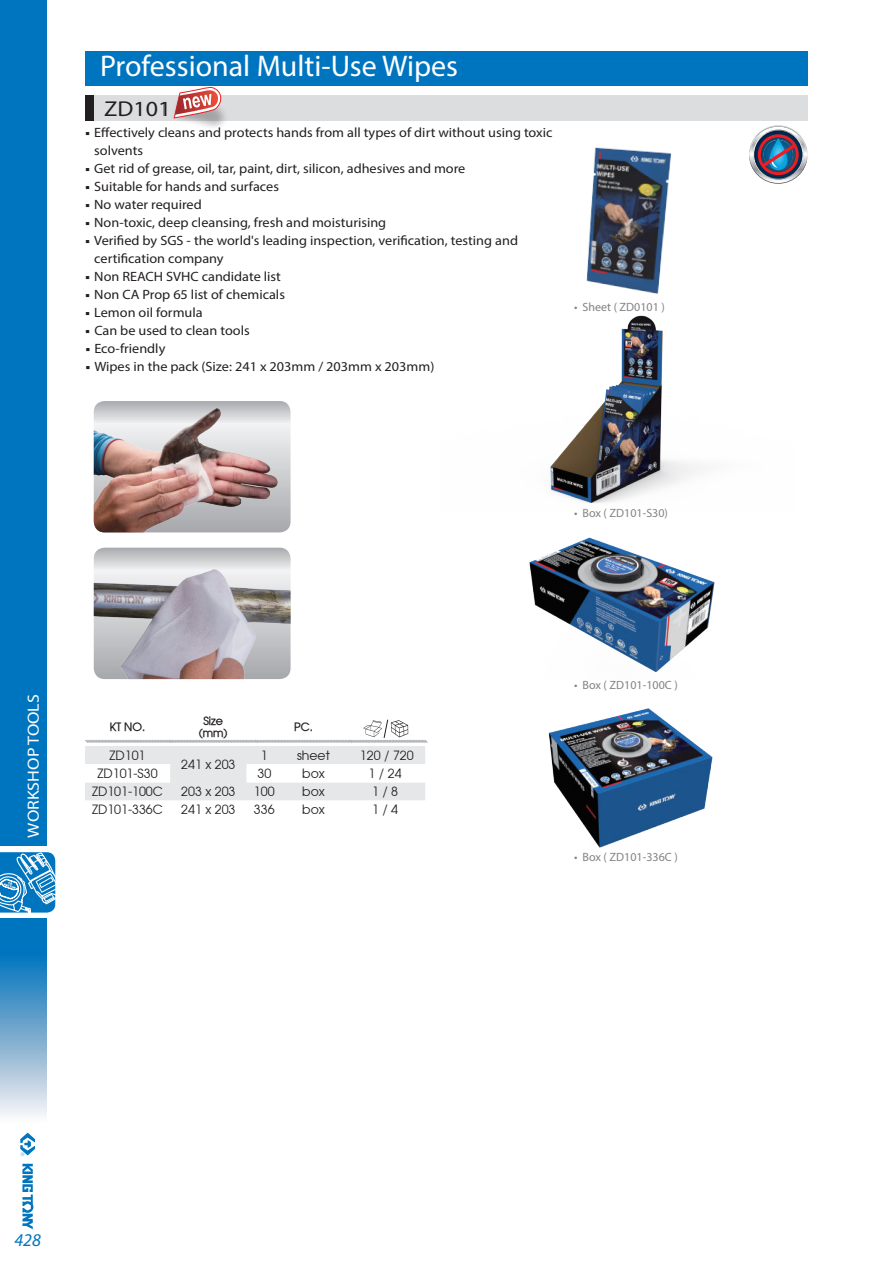
<style>
.page{position:relative;width:893px;height:1263px;background:#fff}
.page>*{position:absolute;margin:0;border:0;box-sizing:border-box;transform-origin:0 0}
.t1{font:30px "Myriad Pro";color:#fff}
.t2{font:21.6px "Myriad Pro";color:#231f20;scale:1.11 1}
.t3{font:italic 18px "Myriad Pro";color:#0075bf}
.t4{font:16.2px "Myriad Pro";color:#fff;scale:1.11 1}
.t5{font:13.5px/18px "Myriad Pro";color:#231f20;scale:1.06 1}
.t6{font:12.9px "Atilla Normal";color:#231f20}
.t7{font:12px "Myriad Pro";color:#808285}
.t8{font:700 11.4px/12px "Atilla";color:#231f20;text-align:center}
.s1{font-family:"Arial"}
</style>
<div class="page">
<div style="left:85px;top:95px;width:723px;height:26px;background:#dcdddf"></div>
<div style="left:85px;top:95px;width:9px;height:26px;background:#231f20"></div>
<div style="left:85px;top:51px;width:723px;height:34px;background:#0075bf"></div>
<svg style="left:85px;top:719px;width:343px;height:81px"></svg>
<img style="left:94px;top:401px;width:197px;height:131px">
<img style="left:94px;top:548px;width:197px;height:131px">
<img style="left:586px;top:147px;width:85px;height:147px">
<svg style="left:174px;top:87px;width:49px;height:36px"></svg>
<svg style="left:749px;top:125px;width:58px;height:59px"></svg>
<img style="left:548px;top:708px;width:165px;height:140px">
<img style="left:529px;top:537px;width:186px;height:136px">
<img style="left:550px;top:315px;width:152px;height:188px">
<div style="left:0;top:0;width:47px;height:846px;background:#0075bf"></div>
<svg style="left:0;top:919px;width:47px;height:197px;background:#64a4cf"></svg>
<svg style="left:0;top:852px;width:55px;height:61px;background:#499cd1"></svg>
<svg style="left:20px;top:1133px;width:15px;height:23px"></svg>
<svg style="left:22px;top:1164px;width:11px;height:65px"></svg>
<h1 class="t1" style="left:100px;top:48px;width:359px">Professional Multi-Use Wipes</h1>
<h2 class="t2" style="left:104px;top:96px;width:61px">ZD101</h2>
<p class="t5" style="left:94px;top:124px;width:434px;text-indent:-9px"><span class="s1">▪</span> Effectively cleans and protects hands from all types of dirt without using toxic solvents</p>
<p class="t5" style="left:85px;top:160px;width:360px"><span class="s1">▪</span> Get rid of grease, oil, tar, paint, dirt, silicon, adhesives and more</p>
<p class="t5" style="left:85px;top:178px;width:184px"><span class="s1">▪</span> Suitable for hands and surfaces</p>
<p class="t5" style="left:85px;top:196px;width:111px"><span class="s1">▪</span> No water required</p>
<p class="t5" style="left:85px;top:214px;width:285px"><span class="s1">▪</span> Non-toxic, deep cleansing, fresh and moisturising</p>
<p class="t5" style="left:94px;top:232px;width:401px;text-indent:-9px"><span class="s1">▪</span> Verified by SGS - the world's leading inspection, verification, testing and certification company</p>
<p class="t5" style="left:85px;top:268px;width:186px"><span class="s1">▪</span> Non REACH SVHC candidate list</p>
<p class="t5" style="left:85px;top:286px;width:190px"><span class="s1">▪</span> Non CA Prop 65 list of chemicals</p>
<p class="t5" style="left:85px;top:304px;width:112px"><span class="s1">▪</span> Lemon oil formula</p>
<p class="t5" style="left:85px;top:322px;width:157px"><span class="s1">▪</span> Can be used to clean tools</p>
<p class="t5" style="left:85px;top:340px;width:77px"><span class="s1">▪</span> Eco-friendly</p>
<p class="t5" style="left:85px;top:358px;width:331px"><span class="s1">▪</span> Wipes in the pack (Size: 241 x 203mm / 203mm x 203mm)</p>
<p class="t7" style="left:574px;top:299px;width:92px">• Sheet ( ZD0101 )</p>
<p class="t7" style="left:574px;top:506px;width:95px">• Box ( ZD101-S30)</p>
<p class="t4" style="left:24px;top:837px;width:131px;rotate:-90deg">WORKSHOP TOOLS</p>
<p class="t8" style="left:110px;top:720px;width:37px">KT NO.</p>
<p class="t8" style="left:199px;top:714px;width:30px">Size (mm)</p>
<p class="t8" style="left:294px;top:720px;width:20px">PC.</p>
<p class="t6" style="left:110px;top:747px;width:37px">ZD101</p>
<p class="t6" style="left:261px;top:747px;width:8px">1</p>
<p class="t6" style="left:297px;top:747px;width:34px">sheet</p>
<p class="t6" style="left:360px;top:747px;width:55px">120 / 720</p>
<p class="t6" style="left:181px;top:756px;width:56px">241 x 203</p>
<p class="t6" style="left:98px;top:765px;width:62px">ZD101-S30</p>
<p class="t6" style="left:257px;top:765px;width:15px">30</p>
<p class="t6" style="left:302px;top:765px;width:24px">box</p>
<p class="t6" style="left:369px;top:765px;width:35px">1 / 24</p>
<p class="t6" style="left:92px;top:783px;width:72px">ZD101-100C</p>
<p class="t6" style="left:181px;top:783px;width:56px">203 x 203</p>
<p class="t6" style="left:254px;top:783px;width:22px">100</p>
<p class="t6" style="left:302px;top:783px;width:24px">box</p>
<p class="t6" style="left:372px;top:783px;width:28px">1 / 8</p>
<p class="t6" style="left:92px;top:801px;width:72px">ZD101-336C</p>
<p class="t6" style="left:181px;top:801px;width:56px">241 x 203</p>
<p class="t6" style="left:254px;top:801px;width:22px">336</p>
<p class="t6" style="left:302px;top:801px;width:24px">box</p>
<p class="t6" style="left:372px;top:801px;width:28px">1 / 4</p>
<p class="t7" style="left:574px;top:678px;width:105px">• Box ( ZD101-100C )</p>
<p class="t7" style="left:574px;top:850px;width:105px">• Box ( ZD101-336C )</p>
<h3 class="t3" style="left:14px;top:1229px;width:28px">428</h3>
</div>
